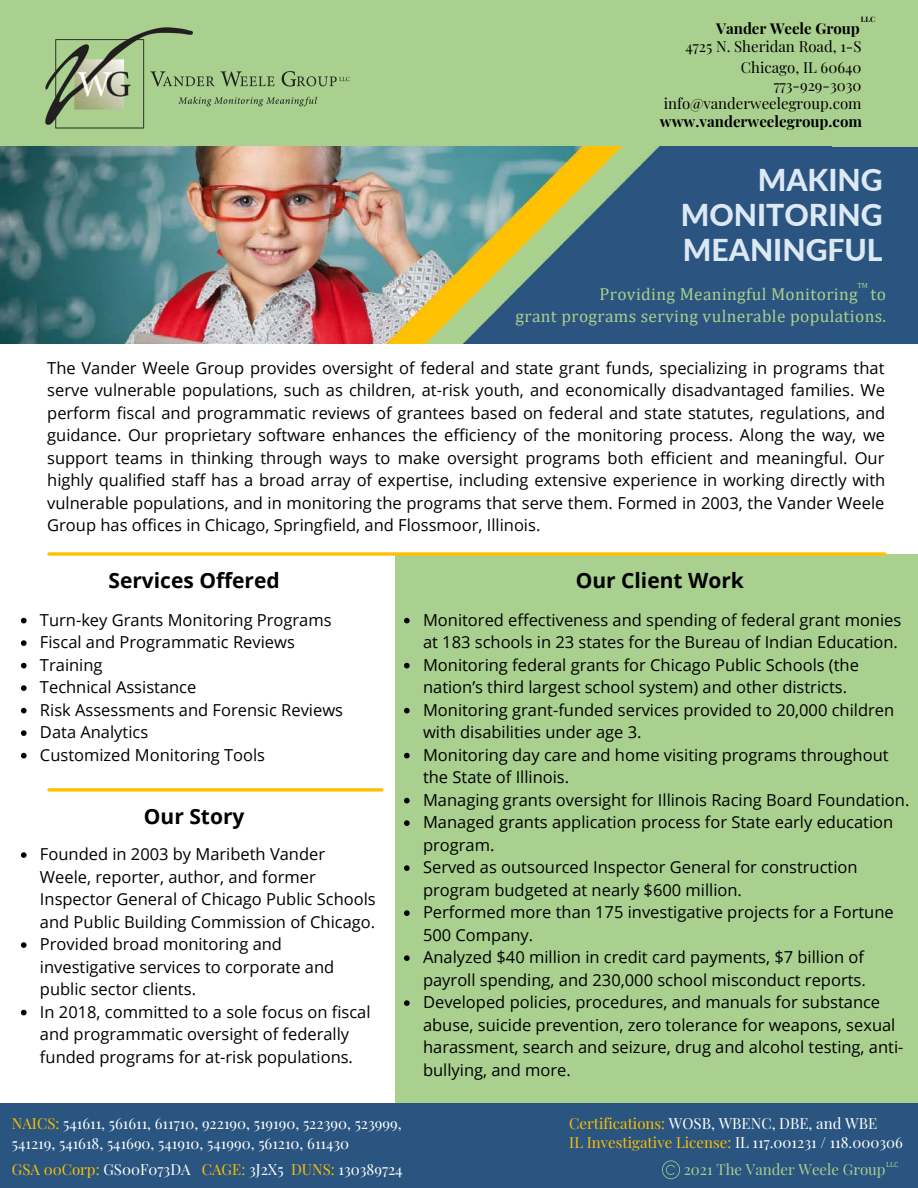
<style>
.page{position:relative;width:918px;height:1188px;background:#fff}
.page>*{position:absolute;margin:0;border:0;box-sizing:border-box;transform-origin:0 0}
.t1{font:800 30.15px "Lato";color:#dce8f4}
.t2{font:700 21px "Open Sans";color:#000}
.t3{font:17.4px "Cambria";letter-spacing:.02em;color:#a9d08e}
.t4{font:16.5px/22.5px "Open Sans";color:#000}
.t5{font:15px/20.2px "Playfair Display";color:#fff}
.t6{font:15px "Playfair Display";color:#000}
.t7{font:15px "Playfair Display";color:#ffc000}
.t8{font:700 15px "Playfair Display";color:#000}
.t9{font:15px "Playfair Display";color:#a9d08e}
.t10{font:7.5px "Cambria";color:#a9d08e}
.t11{font:700 7.5px "Playfair Display";color:#000}
.s1{color:#ffc000}
.s2{color:#fff}
</style>
<div class="page">
<div style="left:0;top:1103px;width:918px;height:85px;background:#2a5580"></div>
<div style="left:0;top:0;width:918px;height:146px;background:#a9d08e"></div>
<img style="left:45px;top:27px;width:305px;height:102px">
<div style="left:0;top:147px;width:918px;height:197px;background:#2a5580"></div>
<img style="left:0;top:147px;width:664px;height:197px">
<div style="left:395px;top:554px;width:523px;height:549px;background:#a9d08e"></div>
<svg style="left:21px;top:618px;width:6px;height:5px"></svg>
<svg style="left:21px;top:640px;width:6px;height:6px"></svg>
<svg style="left:21px;top:663px;width:6px;height:5px"></svg>
<svg style="left:21px;top:685px;width:6px;height:6px"></svg>
<svg style="left:21px;top:708px;width:6px;height:5px"></svg>
<svg style="left:21px;top:730px;width:6px;height:6px"></svg>
<svg style="left:21px;top:753px;width:6px;height:5px"></svg>
<svg style="left:21px;top:852px;width:6px;height:6px"></svg>
<svg style="left:21px;top:942px;width:6px;height:6px"></svg>
<svg style="left:21px;top:1010px;width:6px;height:5px"></svg>
<svg style="left:404px;top:618px;width:6px;height:5px"></svg>
<svg style="left:404px;top:663px;width:6px;height:5px"></svg>
<svg style="left:404px;top:708px;width:6px;height:5px"></svg>
<svg style="left:404px;top:753px;width:6px;height:5px"></svg>
<svg style="left:404px;top:798px;width:6px;height:5px"></svg>
<svg style="left:404px;top:820px;width:6px;height:6px"></svg>
<svg style="left:404px;top:865px;width:6px;height:6px"></svg>
<svg style="left:404px;top:910px;width:6px;height:6px"></svg>
<svg style="left:404px;top:955px;width:6px;height:6px"></svg>
<svg style="left:404px;top:1000px;width:6px;height:6px"></svg>
<svg style="left:49px;top:552px;width:836px;height:4px;background:#fbc722"></svg>
<svg style="left:49px;top:788px;width:333px;height:4px"></svg>
<svg style="left:662px;top:1160px;width:18px;height:19px"></svg>
<p class="t11" style="left:861px;top:14px;width:16px">LLC</p>
<p class="t8" style="left:716px;top:18px;width:145px">Vander Weele Group</p>
<p class="t6" style="left:685px;top:36px;width:178px">4725 N. Sheridan Road, 1-S</p>
<p class="t6" style="left:741px;top:56px;width:122px">Chicago, IL 60640</p>
<p class="t6" style="left:774px;top:75px;width:89px">773-929-3030</p>
<p class="t6" style="left:664px;top:93px;width:199px">info@vanderweelegroup.com</p>
<p class="t8" style="left:660px;top:111px;width:204px">www.vanderweelegroup.com</p>
<p class="t1" style="left:758px;top:162px;width:126px">MAKING</p>
<p class="t1" style="left:681px;top:197px;width:203px">MONITORING</p>
<p class="t1" style="left:683px;top:231px;width:201px">MEANINGFUL</p>
<p class="t3" style="left:600px;top:284px;width:288px">Providing Meaningful Monitoring to</p>
<p class="t3" style="left:516px;top:306px;width:372px">grant programs serving vulnerable populations.</p>
<p class="t10" style="left:857px;top:281px;width:12px">TM</p>
<p class="t4" style="left:47px;top:356px;width:840px;text-align:justify">The Vander Weele Group provides oversight of federal and state grant funds, specializing in programs that serve vulnerable populations, such as children, at-risk youth, and economically disadvantaged families. We perform fiscal and programmatic reviews of grantees based on federal and state statutes, regulations, and guidance. Our proprietary software enhances the efficiency of the monitoring process. Along the way, we support teams in thinking through ways to make oversight programs both efficient and meaningful. Our highly qualified staff has a broad array of expertise, including extensive experience in working directly with vulnerable populations, and in monitoring the programs that serve them. Formed in 2003, the Vander Weele Group has offices in Chicago, Springfield, and Flossmoor, Illinois.</p>
<p class="t2" style="left:109px;top:565px;width:173px">Services Offered</p>
<p class="t4" style="left:40px;top:608px;width:293px">Turn-key Grants Monitoring Programs</p>
<p class="t4" style="left:40px;top:631px;width:256px">Fiscal and Programmatic Reviews</p>
<p class="t4" style="left:40px;top:653px;width:64px">Training</p>
<p class="t4" style="left:40px;top:676px;width:158px">Technical Assistance</p>
<p class="t4" style="left:40px;top:698px;width:305px">Risk Assessments and Forensic Reviews</p>
<p class="t4" style="left:40px;top:721px;width:110px">Data Analytics</p>
<p class="t4" style="left:40px;top:743px;width:227px">Customized Monitoring Tools</p>
<p class="t2" style="left:144px;top:801px;width:102px">Our Story</p>
<p class="t4" style="left:40px;top:843px;width:337px">Founded in 2003 by Maribeth Vander Weele, reporter, author, and former Inspector General of Chicago Public Schools and Public Building Commission of Chicago.</p>
<p class="t4" style="left:40px;top:933px;width:296px">Provided broad monitoring and investigative services to corporate and public sector clients.</p>
<p class="t4" style="left:40px;top:1000px;width:332px">In 2018, committed to a sole focus on fiscal and programmatic oversight of federally funded programs for at-risk populations.</p>
<p class="t2" style="left:576px;top:565px;width:170px">Our Client Work</p>
<p class="t4" style="left:423px;top:608px;width:480px">Monitored effectiveness and spending of federal grant monies at 183 schools in 23 states for the Bureau of Indian Education.</p>
<p class="t4" style="left:423px;top:653px;width:437px">Monitoring federal grants for Chicago Public Schools (the nation’s third largest school system) and other districts.</p>
<p class="t4" style="left:423px;top:698px;width:473px">Monitoring grant-funded services provided to 20,000 children with disabilities under age 3.</p>
<p class="t4" style="left:423px;top:743px;width:467px">Monitoring day care and home visiting programs throughout the State of Illinois.</p>
<p class="t4" style="left:423px;top:788px;width:488px">Managing grants oversight for Illinois Racing Board Foundation.</p>
<p class="t4" style="left:423px;top:811px;width:472px">Managed grants application process for State early education program.</p>
<p class="t4" style="left:423px;top:856px;width:436px">Served as outsourced Inspector General for construction program budgeted at nearly $600 million.</p>
<p class="t4" style="left:423px;top:901px;width:472px">Performed more than 175 investigative projects for a Fortune<br>500 Company.</p>
<p class="t4" style="left:423px;top:946px;width:444px">Analyzed $40 million in credit card payments, $7 billion of payroll spending, and 230,000 school misconduct reports.</p>
<p class="t4" style="left:423px;top:991px;width:482px">Developed policies, procedures, and manuals for substance abuse, suicide prevention, zero tolerance for weapons, sexual harassment, search and seizure, drug and alcohol testing, anti&shy;bullying, and more.</p>
<p class="t5" style="left:12px;top:1112px;width:391px"><span class="s1">NAICS:</span> 541611, 561611, 611710, 922190, 519190, 522390, 523999,<br>541219, 541618, 541690, 541910, 541990, 561210, 611430</p>
<p class="t5" style="left:569px;top:1112px;width:309px"><span class="s1">Certifications:</span> WOSB, WBENC, DBE, and WBE</p>
<p class="t7" style="left:569px;top:1132px;width:335px">IL Investigative License: <span class="s2">IL 117.001231 / 118.000306</span></p>
<p class="t5" style="left:12px;top:1159px;width:392px"><span class="s1">GSA 00Corp:</span> GS00F073DA <span class="s1">CAGE:</span> 3J2X5 <span class="s1">DUNS:</span> 130389724</p>
<p class="t9" style="left:684px;top:1159px;width:203px">2021 The Vander Weele Group</p>
<p class="t10" style="left:886px;top:1160px;width:14px">LLC</p>
</div>
